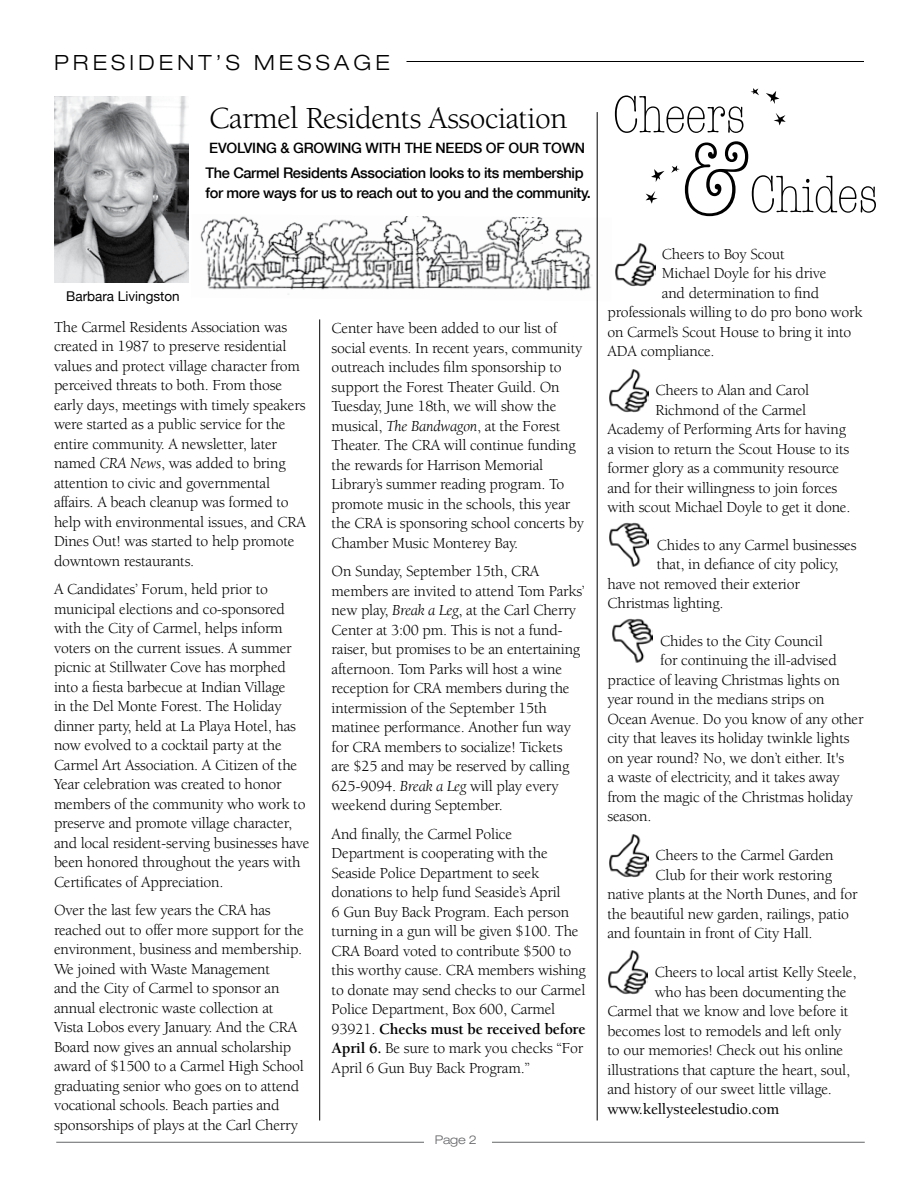
<style>
.page{position:relative;width:918px;height:1188px;background:#fff}
.page>*{position:absolute;margin:0;border:0;box-sizing:border-box;transform-origin:0 0}
.t1{font:300 condensed 54px "American Typewriter";letter-spacing:-.015em;color:#000}
.t2{font:31.5px "Berkeley";letter-spacing:-.015em;color:#000}
.t3{font:300 expanded 21px "Helvetica Neue";letter-spacing:.2em;color:#000}
.t4{font:15.75px/19.5px "Berkeley";letter-spacing:-.015em;color:#000}
.t5{font:500 15.75px "Berkeley";letter-spacing:-.015em;color:#000}
.t6{font:500 14.7px/19.5px "Helvetica Neue";letter-spacing:-.025em;color:#000}
.t7{font:500 14.25px "Helvetica Neue";letter-spacing:-.015em;color:#000}
.t8{font:13.5px "Helvetica Neue";color:#000}
.t9{font:300 expanded 12px "Helvetica Neue";color:#636466}
.s1{font-style:italic}
.s2{font-weight:700}
.s3{font-size:108px}
</style>
<div class="page">
<img style="left:200px;top:214px;width:397px;height:87px">
<hr style="left:56px;top:1142px;width:809px;height:1px;background:#636466">
<div style="left:424px;top:1130px;width:68px;height:25px;background:#fff"></div>
<hr style="left:406px;top:61px;width:458px;height:1px;background:#000">
<img style="left:54px;top:96px;width:135px;height:186px">
<hr style="left:319px;top:319px;width:1px;height:801px;background:#000">
<hr style="left:597px;top:112px;width:1px;height:1008px;background:#000">
<img style="left:615px;top:243px;width:40px;height:44px">
<img style="left:609px;top:522px;width:40px;height:45px">
<img style="left:609px;top:369px;width:40px;height:44px">
<img style="left:612px;top:618px;width:40px;height:45px">
<img style="left:609px;top:834px;width:40px;height:44px">
<img style="left:608px;top:950px;width:40px;height:45px">
<h3 class="t3" style="left:54px;top:50px;width:337px">PRESIDENT’S MESSAGE</h3>
<h2 class="t2" style="left:209px;top:102px;width:360px">Carmel Residents Association</h2>
<p class="t7" style="left:209px;top:139px;width:365px">Evolving &amp; Growing with the needs of our town</p>
<p class="t6" style="left:206px;top:163px;width:387px">The Carmel Residents Association looks to its membership for more ways for us to reach out to you and the community.</p>
<p class="t8" style="left:66px;top:288px;width:115px">Barbara Livingston</p>
<p class="t4" style="left:54px;top:318px;width:253px">The Carmel Residents Association was created in 1987 to preserve residential values and protect village character from perceived threats to both. From those early days, meetings with timely speakers were started as a public service for the entire community. A newsletter, later named <span class="s1">CRA News</span>, was added to bring attention to civic and governmental affairs. A beach cleanup was formed to help with environmental issues, and CRA Dines Out! was started to help promote downtown restaurants.</p>
<p class="t4" style="left:54px;top:580px;width:257px">A Candidates’ Forum, held prior to municipal elections and co-sponsored with the City of Carmel, helps inform voters on the current issues. A summer picnic at Stillwater Cove has morphed into a fiesta barbecue at Indian Village<br>in the Del Monte Forest. The Holiday dinner party, held at La Playa Hotel, has now evolved to a cocktail party at the Carmel Art Association. A Citizen of the Year celebration was created to honor members of the community who work to preserve and promote village character, and local resident-serving businesses have been honored throughout the years with Certificates of Appreciation.</p>
<p class="t4" style="left:54px;top:901px;width:251px">Over the last few years the CRA has reached out to offer more support for the environment, business and membership.<br>We joined with Waste Management<br>and the City of Carmel to sponsor an annual electronic waste collection at Vista Lobos every January. And the CRA Board now gives an annual scholarship award of $1500 to a Carmel High School graduating senior who goes on to attend vocational schools. Beach parties and sponsorships of plays at the Carl Cherry</p>
<p class="t4" style="left:332px;top:319px;width:254px">Center have been added to our list of social events. In recent years, community outreach includes film sponsorship to support the Forest Theater Guild. On Tuesday, June 18th, we will show the musical, <span class="s1">The Bandwagon</span>, at the Forest Theater. The CRA will continue funding the rewards for Harrison Memorial Library’s summer reading program. To promote music in the schools, this year the CRA is sponsoring school concerts by Chamber Music Monterey Bay.</p>
<p class="t4" style="left:332px;top:562px;width:255px">On Sunday, September 15th, CRA members are invited to attend Tom Parks’ new play, <span class="s1">Break a Leg</span>, at the Carl Cherry Center at 3:00 pm. This is not a fund&shy;raiser, but promises to be an entertaining afternoon. Tom Parks will host a wine reception for CRA members during the intermission of the September 15th matinee performance. Another fun way for CRA members to socialize! Tickets are $25 and may be reserved by calling 625-9094. <span class="s1">Break a Leg</span> will play every weekend during September.</p>
<p class="t4" style="left:332px;top:824px;width:256px">And finally, the Carmel Police Department is cooperating with the Seaside Police Department to seek donations to help fund Seaside’s April<br>6 Gun Buy Back Program. Each person turning in a gun will be given $100. The CRA Board voted to contribute $500 to this worthy cause. CRA members wishing to donate may send checks to our Carmel Police Department, Box 600, Carmel 93921. <span class="s2">Checks must be received before April 6.</span> Be sure to mark you checks “For April 6 Gun Buy Back Program.”</p>
<p class="t9" style="left:435px;top:1133px;width:44px">PAGE 2</p>
<h1 class="t1" style="left:612px;top:78px;width:135px">Cheers</h1>
<h1 class="t1" style="left:681px;top:158px;width:199px"><span class="s3">&amp;</span>Chides</h1>
<p class="t4" style="left:662px;top:244px;width:124px">Cheers to Boy Scout</p>
<p class="t4" style="left:662px;top:264px;width:166px">Michael Doyle for his drive</p>
<p class="t4" style="left:662px;top:283px;width:159px">and determination to find</p>
<p class="t4" style="left:608px;top:303px;width:257px">professionals willing to do pro bono work</p>
<p class="t4" style="left:608px;top:322px;width:245px">on Carmel’s Scout House to bring it into</p>
<p class="t4" style="left:608px;top:342px;width:109px">ADA compliance.</p>
<p class="t4" style="left:656px;top:381px;width:155px">Cheers to Alan and Carol</p>
<p class="t4" style="left:656px;top:400px;width:152px">Richmond of the Carmel</p>
<p class="t4" style="left:608px;top:420px;width:240px">Academy of Performing Arts for having</p>
<p class="t4" style="left:608px;top:439px;width:243px">a vision to return the Scout House to its</p>
<p class="t4" style="left:608px;top:459px;width:233px">former glory as a community resource</p>
<p class="t4" style="left:608px;top:478px;width:231px">and for their willingness to join forces</p>
<p class="t4" style="left:608px;top:498px;width:245px">with scout Michael Doyle to get it done.</p>
<p class="t4" style="left:657px;top:535px;width:201px">Chides to any Carmel businesses</p>
<p class="t4" style="left:657px;top:555px;width:183px">that, in defiance of city policy,</p>
<p class="t4" style="left:608px;top:574px;width:194px">have not removed their exterior</p>
<p class="t4" style="left:608px;top:594px;width:118px">Christmas lighting.</p>
<p class="t4" style="left:660px;top:631px;width:164px">Chides to the City Council</p>
<p class="t4" style="left:660px;top:651px;width:178px">for continuing the ill-advised</p>
<p class="t4" style="left:608px;top:670px;width:234px">practice of leaving Christmas lights on</p>
<p class="t4" style="left:608px;top:690px;width:219px">year round in the medians strips on</p>
<p class="t4" style="left:608px;top:709px;width:258px">Ocean Avenue. Do you know of any other</p>
<p class="t4" style="left:608px;top:729px;width:244px">city that leaves its holiday twinkle lights</p>
<p class="t4" style="left:608px;top:748px;width:238px">on year round? No, we don’t either. It's</p>
<p class="t4" style="left:608px;top:768px;width:234px">a waste of electricity, and it takes away</p>
<p class="t4" style="left:608px;top:787px;width:247px">from the magic of the Christmas holiday</p>
<p class="t4" style="left:608px;top:807px;width:46px">season.</p>
<p class="t4" style="left:656px;top:846px;width:180px">Cheers to the Carmel Garden</p>
<p class="t4" style="left:656px;top:865px;width:178px">Club for their work restoring</p>
<p class="t4" style="left:608px;top:885px;width:252px">native plants at the North Dunes, and for</p>
<p class="t4" style="left:608px;top:904px;width:243px">the beautiful new garden, railings, patio</p>
<p class="t4" style="left:608px;top:924px;width:207px">and fountain in front of City Hall.</p>
<p class="t4" style="left:655px;top:963px;width:203px">Cheers to local artist Kelly Steele,</p>
<p class="t4" style="left:655px;top:982px;width:193px">who has been documenting the</p>
<p class="t4" style="left:608px;top:1002px;width:243px">Carmel that we know and love before it</p>
<p class="t4" style="left:608px;top:1021px;width:235px">becomes lost to remodels and left only</p>
<p class="t4" style="left:608px;top:1041px;width:237px">to our memories! Check out his online</p>
<p class="t4" style="left:608px;top:1060px;width:244px">illustrations that capture the heart, soul,</p>
<p class="t4" style="left:608px;top:1080px;width:226px">and history of our sweet little village.</p>
<p class="t5" style="left:608px;top:1100px;width:173px">www.kellysteelestudio.com</p>
</div>
